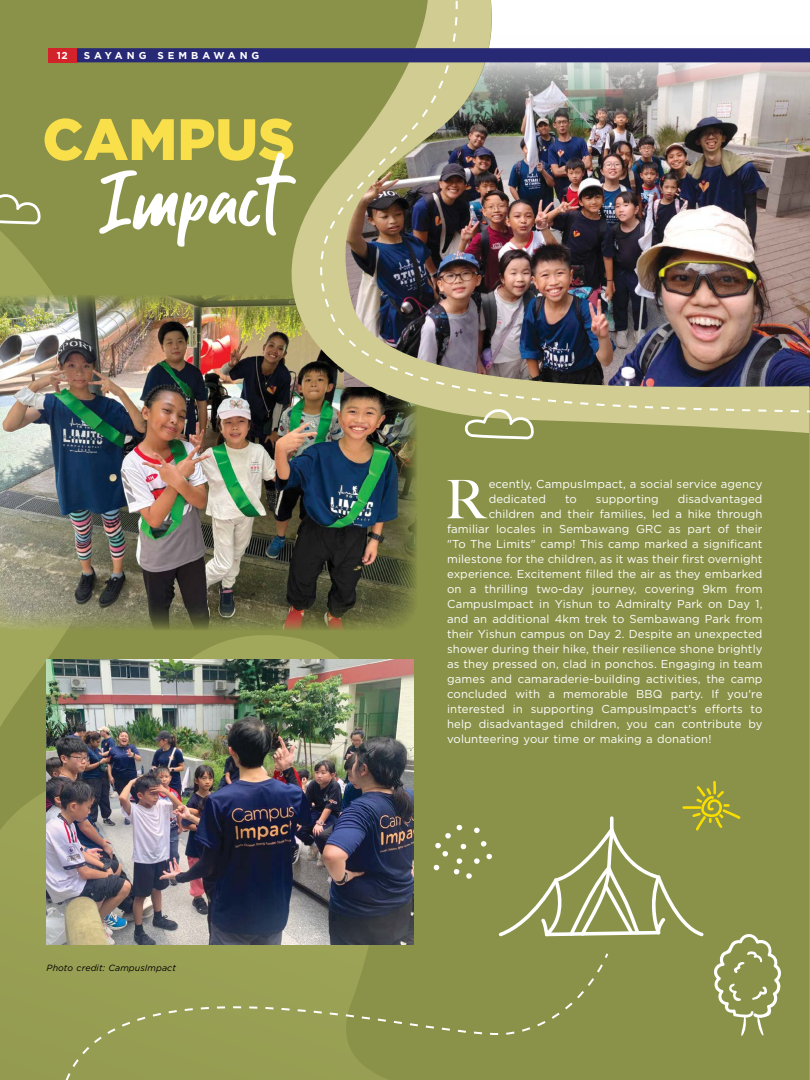
<style>
.page{position:relative;width:810px;height:1080px;background:#8a9249}
.page>*{position:absolute;margin:0;border:0;box-sizing:border-box;transform-origin:0 0}
.t1{font:77.4px "Guthen Bloots Personal Use";letter-spacing:.02em;color:#fff}
.t2{font:900 58.3px "Gotham";color:#f9df4a}
.t3{font:500 53.2px "Big Caslon";color:#fff}
.t4{font:11.5px/15px "Gotham";letter-spacing:.01em;color:#fff}
.t5{font:700 10px "Gotham";letter-spacing:.4em;color:#fff}
.t6{font:italic 9px "Gotham";letter-spacing:.01em;color:#000}
</style>
<div class="page">
<svg style="left:0;top:220px;width:48px;height:75px;background:#969d52"></svg>
<img style="left:0;top:295px;width:418px;height:332px">
<img style="left:237px;top:313px;width:572px;height:120px">
<img style="left:329px;top:313px;width:481px;height:101px">
<svg style="left:0;top:627px;width:494px;height:453px;background:#8f974d"></svg>
<img style="left:46px;top:659px;width:368px;height:286px">
<svg style="left:433px;top:824px;width:59px;height:55px;background:#959c5a"></svg>
<svg style="left:464px;top:409px;width:70px;height:30px"></svg>
<svg style="left:0;top:194px;width:41px;height:30px"></svg>
<svg style="left:58px;top:941px;width:441px;height:11px;background:#909560"></svg>
<svg style="left:57px;top:952px;width:552px;height:128px;background:#939a50"></svg>
<svg style="left:499px;top:781px;width:283px;height:255px;background:#919852"></svg>
<img style="left:48px;top:0;width:762px;height:313px">
<div style="left:48px;top:48px;width:29px;height:14px;background:#d2232a"></div>
<p class="t5" style="left:57px;top:49px;width:12px">12</p>
<p class="t5" style="left:84px;top:49px;width:177px">SAYANG SEMBAWANG</p>
<h2 class="t2" style="left:42px;top:99px;width:254px">CAMPUS</h2>
<h1 class="t1" style="left:108px;top:151px;width:172px">Impact</h1>
<p class="t6" style="left:47px;top:962px;width:131px">Photo credit: CampusImpact</p>
<h3 class="t3" style="left:445px;top:456px;width:42px">R</h3>
<p class="t4" style="left:489px;top:476px;width:275px">ecently, CampusImpact, a social service agency dedicated</p>
<p class="t4" style="left:565px;top:491px;width:13px">to</p>
<p class="t4" style="left:596px;top:491px;width:64px">supporting</p>
<p class="t4" style="left:678px;top:491px;width:86px">disadvantaged</p>
<p class="t4" style="left:489px;top:506px;width:275px">children and their families, led a hike through</p>
<p class="t4" style="left:447px;top:521px;width:317px">familiar locales in Sembawang GRC as part of their</p>
<p class="t4" style="left:447px;top:536px;width:317px">"To The Limits" camp! This camp marked a significant</p>
<p class="t4" style="left:447px;top:551px;width:317px">milestone for the children, as it was their first overnight</p>
<p class="t4" style="left:447px;top:566px;width:317px">experience. Excitement filled the air as they embarked</p>
<p class="t4" style="left:447px;top:581px;width:317px">on a thrilling two-day journey, covering 9km from</p>
<p class="t4" style="left:447px;top:596px;width:317px">CampusImpact in Yishun to Admiralty Park on Day 1,</p>
<p class="t4" style="left:447px;top:611px;width:317px">and an additional 4km trek to Sembawang Park from</p>
<p class="t4" style="left:447px;top:626px;width:317px">their Yishun campus on Day 2. Despite an unexpected</p>
<p class="t4" style="left:447px;top:641px;width:317px">shower during their hike, their resilience shone brightly</p>
<p class="t4" style="left:447px;top:656px;width:317px">as they pressed on, clad in ponchos. Engaging in team</p>
<p class="t4" style="left:447px;top:671px;width:317px">games and camaraderie-building activities, the camp</p>
<p class="t4" style="left:447px;top:686px;width:317px">concluded with a memorable BBQ party. If you're</p>
<p class="t4" style="left:447px;top:701px;width:317px">interested in supporting CampusImpact's efforts to</p>
<p class="t4" style="left:447px;top:716px;width:317px">help disadvantaged children, you can contribute by</p>
<p class="t4" style="left:447px;top:731px;width:266px">volunteering your time or making a donation!</p>
</div>
